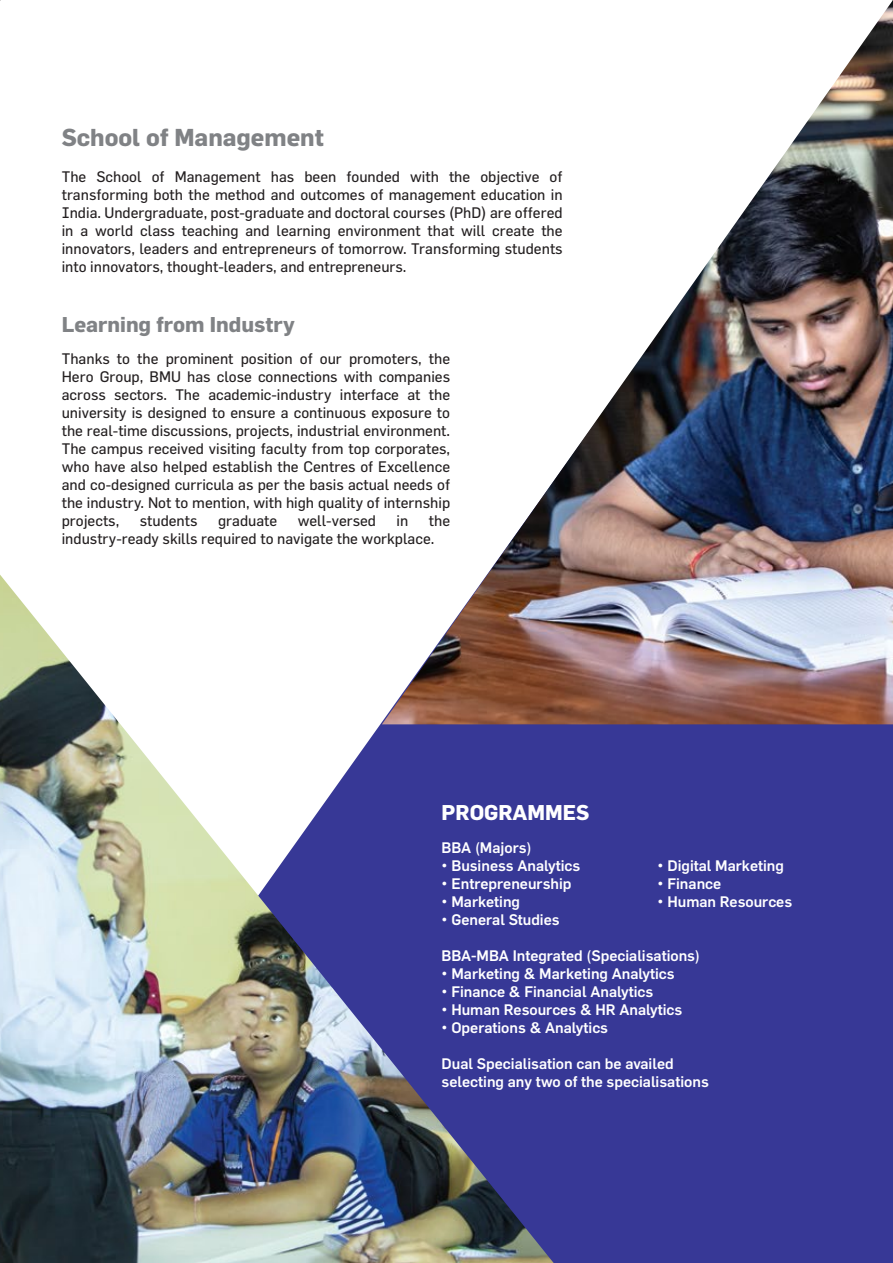
<style>
.page{position:relative;width:893px;height:1263px;background:#fff}
.page>*{position:absolute;margin:0;border:0;box-sizing:border-box;transform-origin:0 0}
.t1{font:700 24px "Flama";color:#808285}
.t2{font:700 21px "Flama";color:#808285}
.t3{font:700 21px "Flama";color:#fff}
.t4{font:15px/18px "Flama";color:#231f20;text-align:justify}
.t5{font:500 15px/18px "Flama";color:#fff}
</style>
<div class="page">
<div style="left:554px;top:724px;width:339px;height:539px;background:#373896"></div>
<img style="left:487px;top:0;width:406px;height:724px">
<img style="left:0;top:575px;width:554px;height:688px">
<h1 class="t1" style="left:62px;top:123px;width:264px">School of Management</h1>
<p class="t4" style="left:62px;top:168px;width:502px">The School of Management has been founded with the objective of transforming both the method and outcomes of management education in India. Undergraduate, post-graduate and doctoral courses (PhD) are offered in a world class teaching and learning environment that will create the innovators, leaders and entrepreneurs of tomorrow. Transforming students into innovators, thought-leaders, and entrepreneurs.</p>
<h2 class="t2" style="left:62px;top:311px;width:234px">Learning from Industry</h2>
<p class="t4" style="left:62px;top:349px;width:390px">Thanks to the prominent position of our promoters, the Hero Group, BMU has close connections with companies across sectors. The academic-industry interface at the university is designed to ensure a continuous exposure to the real-time discussions, projects, industrial environment.<br>The campus received visiting faculty from top corporates, who have also helped establish the Centres of Excellence and co-designed curricula as per the basis actual needs of the industry. Not to mention, with high quality of internship projects,</p>
<p class="t4" style="left:140px;top:511px;width:59px">students</p>
<p class="t4" style="left:218px;top:511px;width:61px">graduate</p>
<p class="t4" style="left:298px;top:511px;width:80px">well-versed</p>
<p class="t4" style="left:397px;top:511px;width:13px">in</p>
<p class="t4" style="left:62px;top:511px;width:390px;text-indent:367px">the industry-ready skills required to navigate the workplace.</p>
<h2 class="t3" style="left:442px;top:799px;width:149px">PROGRAMMES</h2>
<p class="t5" style="left:442px;top:838px;width:91px">BBA (Majors)</p>
<p class="t5" style="left:442px;top:856px;width:140px">• Business Analytics</p>
<p class="t5" style="left:658px;top:856px;width:128px">• Digital Marketing</p>
<p class="t5" style="left:442px;top:874px;width:131px">• Entrepreneurship</p>
<p class="t5" style="left:658px;top:874px;width:65px">• Finance</p>
<p class="t5" style="left:442px;top:892px;width:80px">• Marketing</p>
<p class="t5" style="left:658px;top:892px;width:136px">• Human Resources</p>
<p class="t5" style="left:442px;top:910px;width:120px">• General Studies</p>
<p class="t5" style="left:442px;top:946px;width:260px">BBA-MBA Integrated (Specialisations)</p>
<p class="t5" style="left:442px;top:964px;width:235px">• Marketing &amp; Marketing Analytics</p>
<p class="t5" style="left:442px;top:982px;width:213px">• Finance &amp; Financial Analytics</p>
<p class="t5" style="left:442px;top:1000px;width:242px">• Human Resources &amp; HR Analytics</p>
<p class="t5" style="left:442px;top:1018px;width:168px">• Operations &amp; Analytics</p>
<p class="t5" style="left:442px;top:1054px;width:269px">Dual Specialisation can be availed selecting any two of the specialisations</p>
</div>
